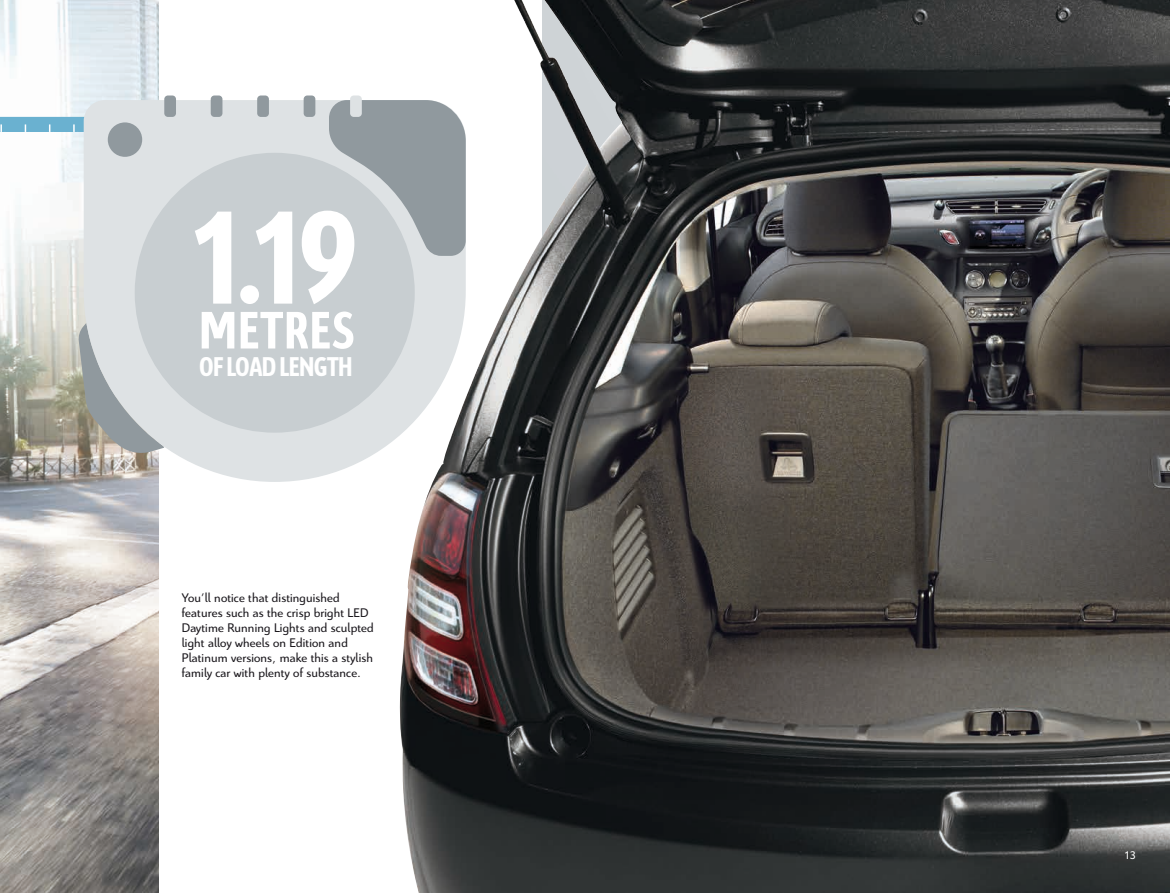
<style>
.page{position:relative;width:1170px;height:893px;background:#fff}
.page>*{position:absolute;margin:0;border:0;box-sizing:border-box;transform-origin:0 0}
.t1{font:700 condensed 143.25px "CI Tbeta";color:#fff}
.t2{font:700 condensed 57px "CI Tbeta";letter-spacing:.02em;color:#fff}
.t3{font:700 condensed 29.4px "CI Tbeta";letter-spacing:-.02em;color:#fff}
.t4{font:13.5px/15px "Citroen";letter-spacing:.01em;color:#1a171c}
.t5{font:12px "Citroen";color:#fff}
</style>
<div class="page">
<img style="left:0;top:0;width:159px;height:893px">
<img style="left:399px;top:0;width:770px;height:893px">
<div style="left:0;top:117px;width:419px;height:15px;background:#6ab1d0"></div>
<svg style="left:73px;top:124px;width:2px;height:8px"></svg>
<svg style="left:49px;top:124px;width:2px;height:8px"></svg>
<svg style="left:25px;top:124px;width:2px;height:8px"></svg>
<svg style="left:0;top:124px;width:2px;height:8px"></svg>
<svg style="left:78px;top:323px;width:6px;height:132px"></svg>
<svg style="left:84px;top:100px;width:381px;height:382px;background:#d9dcdd"></svg>
<div style="left:135px;top:153px;width:279px;height:280px;background:#c8ced1;border-radius:50%"></div>
<div style="left:108px;top:122px;width:34px;height:35px;background:#90999e;border-radius:50%"></div>
<svg style="left:329px;top:100px;width:136px;height:156px"></svg>
<div style="left:350px;top:95px;width:12px;height:22px;background:#dee2e4;border-radius:4px"></div>
<div style="left:303px;top:95px;width:12px;height:22px;background:#90999e;border-radius:4px"></div>
<div style="left:257px;top:95px;width:12px;height:22px;background:#90999e;border-radius:4px"></div>
<div style="left:211px;top:95px;width:11px;height:22px;background:#90999e;border-radius:4px"></div>
<div style="left:164px;top:95px;width:12px;height:22px;background:#90999e;border-radius:4px"></div>
<h1 class="t1" style="left:187px;top:161px;width:172px">1.19</h1>
<h2 class="t2" style="left:199px;top:292px;width:157px">METRES</h2>
<h3 class="t3" style="left:199px;top:347px;width:155px">OF LOAD LENGTH</h3>
<p class="t4" style="left:182px;top:590px;width:193px">You’ll notice that distinguished features such as the crisp bright LED Daytime Running Lights and sculpted light alloy wheels on Edition and Platinum versions, make this a stylish family car with plenty of substance.</p>
<p class="t5" style="left:1123px;top:849px;width:14px">13</p>
</div>
